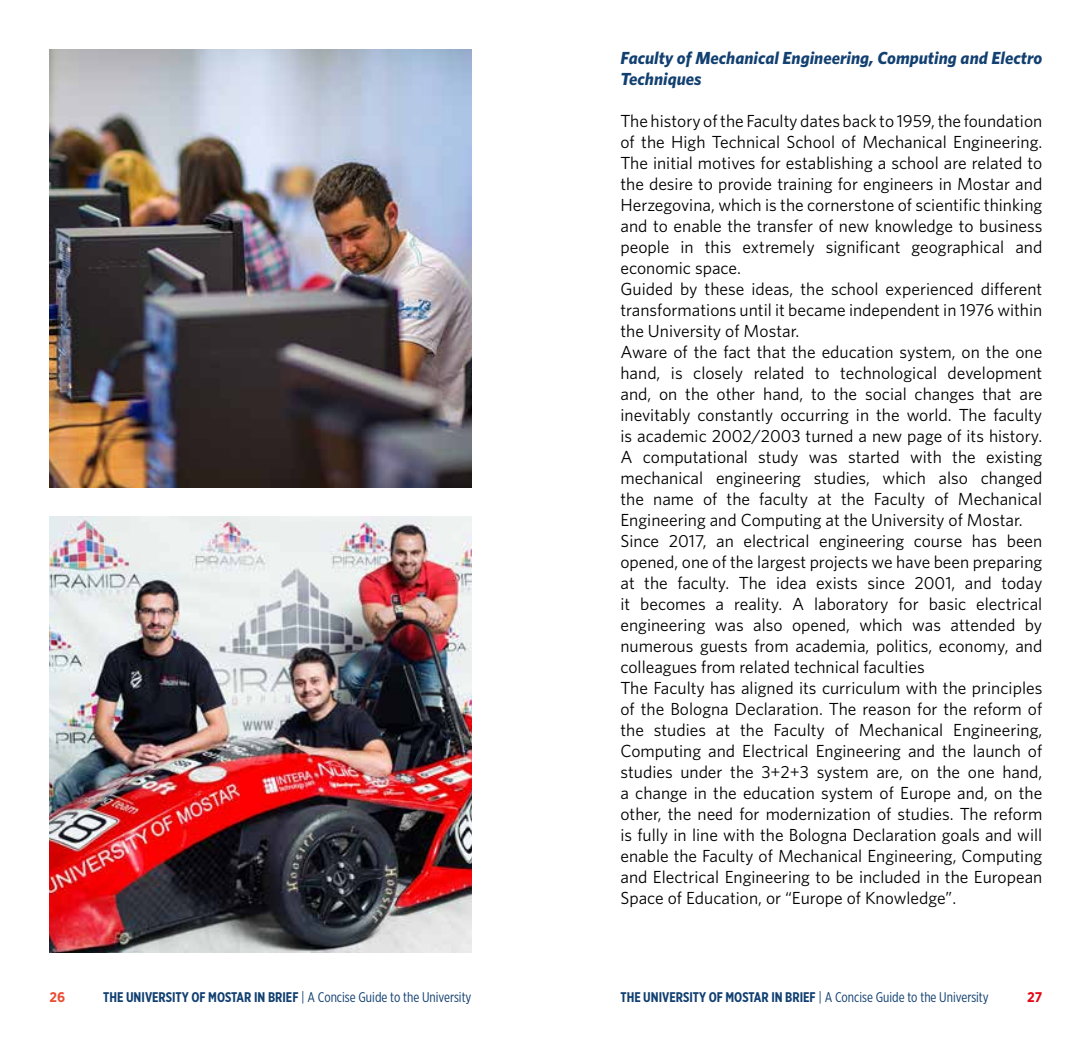
<style>
.page{position:relative;width:1092px;height:1042px;background:#fff}
.page>*{position:absolute;margin:0;border:0;box-sizing:border-box;transform-origin:0 0}
.t1{font:17.5px/21px "Whitney";color:#000}
.t2{font:italic 700 17.5px/21px "Whitney";color:#124071}
.t3{font:14px "Gotham X Narrow";color:#124071}
.t4{font:700 14px "Gotham Narrow";color:#e94f35}
.t5{font:700 14px "Gotham Narrow";color:#e30613}
.s1{font-weight:700}
</style>
<div class="page">
<img style="left:50px;top:516px;width:421px;height:436px">
<img style="left:50px;top:50px;width:421px;height:437px">
<p class="t2" style="left:620px;top:47px;width:423px">Faculty of Mechanical Engineering, Computing and Electro<br>Techniques</p>
<p class="t1" style="left:620px;top:110px;width:423px">The history of the Faculty dates back to 1959, the foundation of the High Technical School of Mechanical Engineering.<br>The initial motives for establishing a school are related to the desire to provide training for engineers in Mostar and Herzegovina, which is the cornerstone of scientific thinking and to enable the transfer of new knowledge to business people in this extremely significant geographical and economic space.<br>Guided by these ideas, the school experienced different transformations until it became independent in 1976 within the University of Mostar.<br>Aware of the fact that the education system, on the one hand, is closely related to technological development and, on the other hand, to the social changes that are inevitably constantly occurring in the world. The faculty is academic 2002/2003 turned a new page of its history.<br>A computational study was started with the existing mechanical engineering studies, which also changed the name of the faculty at the Faculty of Mechanical Engineering and Computing at the University of Mostar.<br>Since 2017, an electrical engineering course has been opened, one of the largest projects we have been preparing at the faculty. The idea exists since 2001, and today it becomes a reality. A laboratory for basic electrical engineering was also opened, which was attended by numerous guests from academia, politics, economy, and colleagues from related technical faculties<br>The Faculty has aligned its curriculum with the principles of the Bologna Declaration. The reason for the reform of the studies at the Faculty of Mechanical Engineering, Computing and Electrical Engineering and the launch of studies under the 3+2+3 system are, on the one hand, a change in the education system of Europe and, on the other, the need for modernization of studies. The reform is fully in line with the Bologna Declaration goals and will enable the Faculty of Mechanical Engineering, Computing and Electrical Engineering to be included in the European Space of Education, or “Europe of Knowledge”.</p>
<p class="t4" style="left:50px;top:988px;width:17px">26</p>
<p class="t3" style="left:103px;top:989px;width:370px"><span class="s1">THE UNIVERSITY OF MOSTAR IN BRIEF</span> | A Concise Guide to the University</p>
<p class="t3" style="left:620px;top:989px;width:370px"><span class="s1">THE UNIVERSITY OF MOSTAR IN BRIEF</span> | A Concise Guide to the University</p>
<p class="t5" style="left:1027px;top:988px;width:17px">27</p>
</div>
